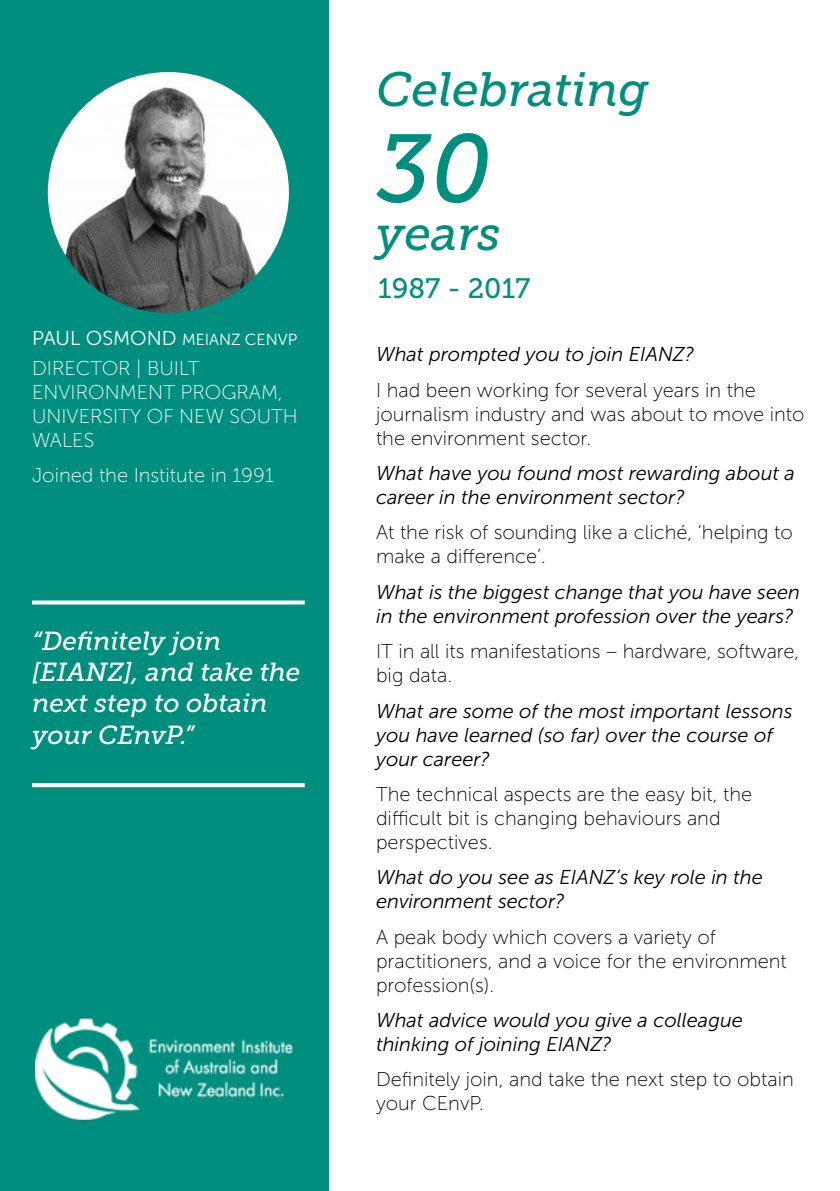
<style>
.page{position:relative;width:840px;height:1191px;background:#fff}
.page>*{position:absolute;margin:0;border:0;box-sizing:border-box;transform-origin:0 0}
.t1{font:italic 96px "Museo Slab 500";color:#008e7f}
.t2{font:italic 48px "Museo Slab 500";color:#008e7f}
.t3{font:28px "Museo Slab 500";color:#008e7f}
.t4{font:italic 26px/31.2px "Museo Slab 500";color:#fff}
.t5{font:20px/24px "Museo Sans 100";color:#000}
.t6{font:italic 20px/24px "Museo Sans 300";color:#000}
.t7{font:20px/24px "Museo Sans 100";color:#fff}
.t8{font:16px "Museo Sans 300";color:#fff}
.s1{font-size:20px}
</style>
<div class="page">
<div style="left:0;top:0;width:328px;height:1191px;background:#008e7f"></div>
<svg style="left:32px;top:600px;width:272px;height:4px"></svg>
<svg style="left:32px;top:783px;width:272px;height:4px"></svg>
<img style="left:48px;top:72px;width:241px;height:241px;border-radius:120px">
<img style="left:35px;top:1017px;width:258px;height:104px">
<p class="t8" style="left:32px;top:331px;width:267px"><span class="s1">PAUL OSMOND</span> MEIANZ CENVP</p>
<p class="t7" style="left:32px;top:356px;width:267px">DIRECTOR | BUILT<br>ENVIRONMENT PROGRAM,<br>UNIVERSITY OF NEW SOUTH<br>WALES</p>
<p class="t7" style="left:32px;top:464px;width:243px">Joined the Institute in 1991</p>
<h3 class="t4" style="left:32px;top:625px;width:269px">“Definitely join [EIANZ], and take the next step to obtain your CEnvP.”</h3>
<h2 class="t2" style="left:376px;top:63px;width:274px">Celebrating</h2>
<h1 class="t1" style="left:376px;top:116px;width:117px">30</h1>
<h2 class="t2" style="left:376px;top:207px;width:126px">years</h2>
<h3 class="t3" style="left:378px;top:272px;width:153px">1987 - 2017</h3>
<p class="t6" style="left:376px;top:343px;width:319px">What prompted you to join EIANZ?</p>
<p class="t5" style="left:376px;top:378px;width:430px">I had been working for several years in the journalism industry and was about to move into the environment sector.</p>
<p class="t6" style="left:376px;top:461px;width:420px">What have you found most rewarding about a career in the environment sector?</p>
<p class="t5" style="left:376px;top:521px;width:418px">At the risk of sounding like a cliché, ‘helping to make a difference’.</p>
<p class="t6" style="left:376px;top:580px;width:425px">What is the biggest change that you have seen in the environment profession over the years?</p>
<p class="t5" style="left:376px;top:639px;width:424px">IT in all its manifestations – hardware, software, big data.</p>
<p class="t6" style="left:376px;top:699px;width:418px">What are some of the most important lessons you have learned (so far) over the course of your career?</p>
<p class="t5" style="left:376px;top:782px;width:377px">The technical aspects are the easy bit, the difficult bit is changing behaviours and perspectives.</p>
<p class="t6" style="left:376px;top:865px;width:388px">What do you see as EIANZ’s key role in the environment sector?</p>
<p class="t5" style="left:376px;top:925px;width:412px">A peak body which covers a variety of practitioners, and a voice for the environment profession(s).</p>
<p class="t6" style="left:376px;top:1008px;width:368px">What advice would you give a colleague thinking of joining EIANZ?</p>
<p class="t5" style="left:376px;top:1067px;width:419px">Definitely join, and take the next step to obtain your CEnvP.</p>
</div>
